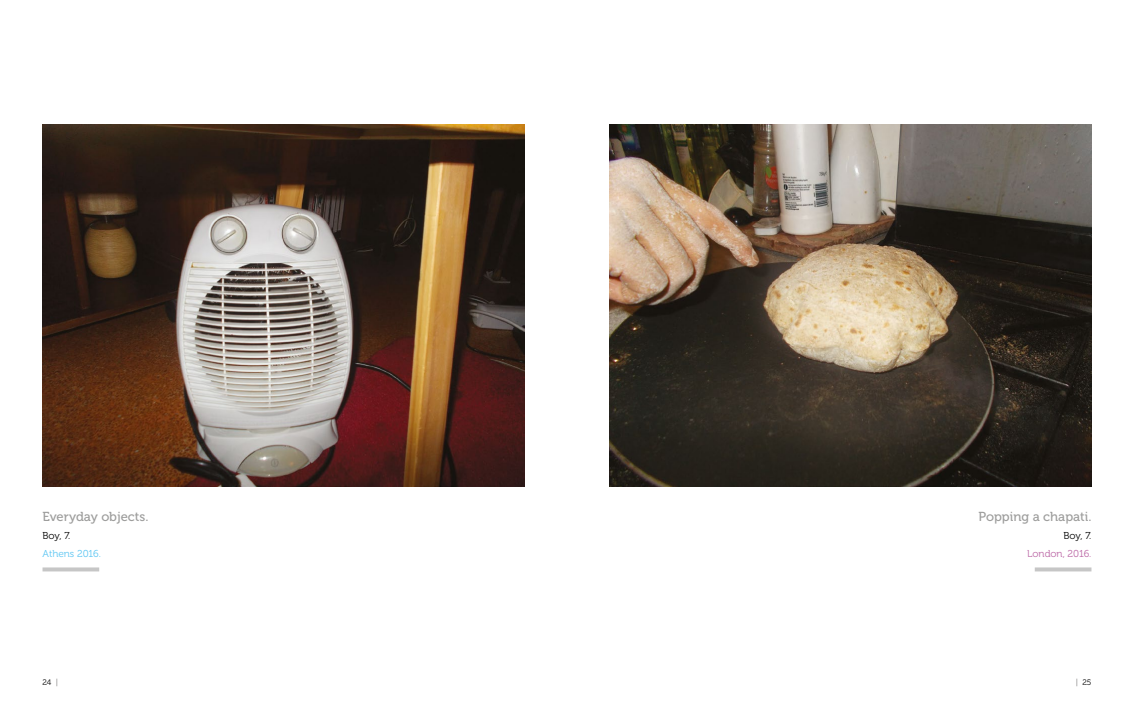
<style>
.page{position:relative;width:1134px;height:709px;background:#fff}
.page>*{position:absolute;margin:0;border:0;box-sizing:border-box;transform-origin:0 0}
.t1{font:13px "Museo 500";color:#9d9d9c}
.t2{font:10px "Museo 300";letter-spacing:-.005em;color:#000}
.t3{font:10px "Museo 300";letter-spacing:-.005em;color:#bb66a5}
.t4{font:10px "Museo 300";letter-spacing:-.005em;color:#5bc5f2}
.t5{font:8px "Museo 300";color:#000}
.s1{color:#706f6f}
</style>
<div class="page">
<img style="left:43px;top:125px;width:481px;height:361px">
<svg style="left:43px;top:567px;width:56px;height:4px"></svg>
<img style="left:609px;top:125px;width:482px;height:361px">
<svg style="left:1035px;top:567px;width:56px;height:4px"></svg>
<p class="t1" style="left:43px;top:509px;width:107px">Everyday objects.</p>
<p class="t2" style="left:43px;top:530px;width:29px">Boy, 7.</p>
<p class="t4" style="left:43px;top:548px;width:60px">Athens 2016.</p>
<p class="t1" style="left:978px;top:509px;width:114px">Popping a chapati.</p>
<p class="t2" style="left:1063px;top:530px;width:29px">Boy, 7.</p>
<p class="t3" style="left:1027px;top:548px;width:66px">London, 2016.</p>
<p class="t5" style="left:43px;top:678px;width:17px">24 <span class="s1">|</span></p>
<p class="t5" style="left:1076px;top:678px;width:17px"><span class="s1">|</span> 25</p>
</div>
